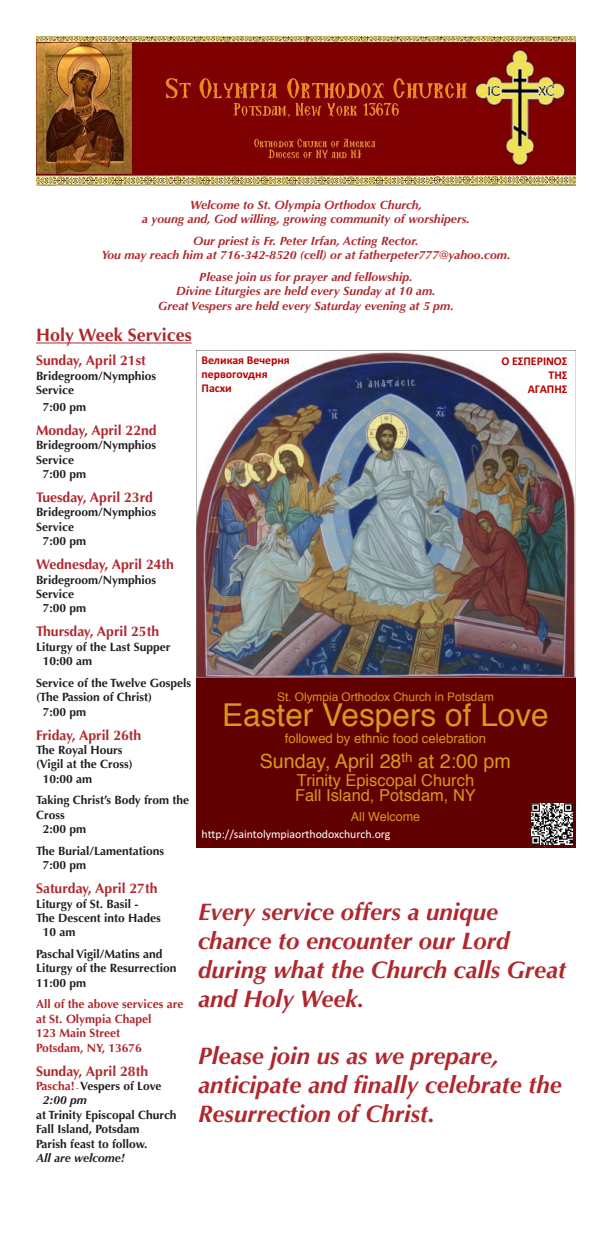
<style>
.page{position:relative;width:612px;height:1260px;background:#fff}
.page>*{position:absolute;margin:0;border:0;box-sizing:border-box;transform-origin:0 0}
.t1{font:31.6px "Helvetica";color:#d9971d}
.t2{font:italic 700 24px/28.8px "Optima";color:#b0282e}
.t3{font:19.7px "Helvetica";color:#d9971d}
.t4{font:700 18px "Optima";color:#b0282e}
.t5{font:16.4px/15.8px "Helvetica";color:#d9971d}
.t6{font:700 14px "Optima";color:#b0282e}
.t7{font:13.2px "Helvetica";color:#d9971d}
.t8{font:12.5px "Helvetica";color:#d9971d}
.t9{font:700 12px/14.4px "Optima";color:#231f20}
.t10{font:italic 700 12px "Optima";color:#b0282e}
.t11{font:700 12px/14.4px "Optima";color:#b0282e}
.t12{font:italic 700 12px "Optima";color:#231f20}
.t13{font:700 11.9px/14.3px "Calibri";letter-spacing:-.005em;color:#b80000;text-align:right}
.t14{font:11.9px "Calibri";color:#fff}
.t15{font:11.9px "Helvetica";letter-spacing:-.005em;color:#d9971d}
.s1{color:#b0282e}
.s2{font-size:6px}
</style>
<div class="page">
<hr style="left:36px;top:343px;width:156px;height:1px;background:#b0282e">
<img style="left:36px;top:36px;width:539px;height:150px">
<div style="left:197px;top:350px;width:379px;height:498px;background:#610000"></div>
<img style="left:197px;top:350px;width:379px;height:328px">
<img style="left:532px;top:803px;width:41px;height:41px">
<p class="t10" style="left:190px;top:198px;width:233px">Welcome to St. Olympia Orthodox Church,</p>
<p class="t10" style="left:142px;top:212px;width:330px">a young and, God willing, growing community of worshipers.</p>
<p class="t10" style="left:193px;top:234px;width:227px">Our priest is Fr. Peter Irfan, Acting Rector.</p>
<p class="t10" style="left:101px;top:248px;width:411px">You may reach him at 716-342-8520 (cell) or at fatherpeter777@yahoo.com.</p>
<p class="t10" style="left:199px;top:270px;width:215px">Please join us for prayer and fellowship.</p>
<p class="t10" style="left:176px;top:284px;width:261px">Divine Liturgies are held every Sunday at 10 am.</p>
<p class="t10" style="left:158px;top:299px;width:297px">Great Vespers are held every Saturday evening at 5 pm.</p>
<p class="t4" style="left:36px;top:325px;width:157px">Holy Week Services</p>
<p class="t6" style="left:36px;top:352px;width:111px">Sunday, April 21st</p>
<p class="t9" style="left:36px;top:368px;width:122px">Bridegroom/Nymphios</p>
<p class="t9" style="left:36px;top:383px;width:40px">Service</p>
<p class="t9" style="left:43px;top:400px;width:45px">7:00 pm</p>
<p class="t6" style="left:36px;top:422px;width:122px">Monday, April 22nd</p>
<p class="t9" style="left:36px;top:438px;width:122px">Bridegroom/Nymphios</p>
<p class="t9" style="left:36px;top:452px;width:40px">Service</p>
<p class="t9" style="left:43px;top:467px;width:45px">7:00 pm</p>
<p class="t6" style="left:36px;top:489px;width:118px">Tuesday, April 23rd</p>
<p class="t9" style="left:36px;top:505px;width:122px">Bridegroom/Nymphios</p>
<p class="t9" style="left:36px;top:520px;width:40px">Service</p>
<p class="t9" style="left:43px;top:534px;width:45px">7:00 pm</p>
<p class="t6" style="left:36px;top:556px;width:140px">Wednesday, April 24th</p>
<p class="t9" style="left:36px;top:572px;width:122px">Bridegroom/Nymphios</p>
<p class="t9" style="left:36px;top:587px;width:40px">Service</p>
<p class="t9" style="left:43px;top:601px;width:45px">7:00 pm</p>
<p class="t6" style="left:36px;top:623px;width:125px">Thursday, April 25th</p>
<p class="t9" style="left:36px;top:640px;width:136px">Liturgy of the Last Supper</p>
<p class="t9" style="left:43px;top:654px;width:51px">10:00 am</p>
<p class="t9" style="left:36px;top:676px;width:157px">Service of the Twelve Gospels (The Passion of Christ)</p>
<p class="t9" style="left:43px;top:704px;width:45px">7:00 pm</p>
<p class="t6" style="left:36px;top:727px;width:107px">Friday, April 26th</p>
<p class="t9" style="left:36px;top:743px;width:88px">The Royal Hours</p>
<p class="t9" style="left:36px;top:757px;width:98px">(Vigil at the Cross)</p>
<p class="t9" style="left:43px;top:772px;width:51px">10:00 am</p>
<p class="t9" style="left:36px;top:793px;width:155px">Taking Christ’s Body from the<br>Cross</p>
<p class="t9" style="left:43px;top:822px;width:45px">2:00 pm</p>
<p class="t9" style="left:36px;top:844px;width:130px">The Burial/Lamentations</p>
<p class="t9" style="left:43px;top:858px;width:45px">7:00 pm</p>
<p class="t6" style="left:36px;top:880px;width:123px">Saturday, April 27th</p>
<p class="t9" style="left:36px;top:896px;width:104px">Liturgy of St. Basil -</p>
<p class="t9" style="left:36px;top:911px;width:126px">The Descent into Hades</p>
<p class="t9" style="left:43px;top:925px;width:34px">10 am</p>
<p class="t9" style="left:36px;top:947px;width:128px">Paschal Vigil/Matins and</p>
<p class="t9" style="left:36px;top:961px;width:142px">Liturgy of the Resurrection</p>
<p class="t9" style="left:36px;top:976px;width:52px">11:00 pm</p>
<p class="t11" style="left:36px;top:997px;width:149px">All of the above services are at St. Olympia Chapel</p>
<p class="t11" style="left:36px;top:1026px;width:86px">123 Main Street</p>
<p class="t11" style="left:36px;top:1040px;width:107px">Potsdam, NY, 13676</p>
<p class="t6" style="left:36px;top:1063px;width:114px">Sunday, April 28th</p>
<p class="t9" style="left:36px;top:1079px;width:127px"><span class="s1">Pascha!</span> <span class="s2">-</span> Vespers of Love</p>
<p class="t12" style="left:43px;top:1093px;width:46px">2:00 pm</p>
<p class="t9" style="left:36px;top:1108px;width:142px">at Trinity Episcopal Church</p>
<p class="t9" style="left:36px;top:1122px;width:105px">Fall Island, Potsdam</p>
<p class="t9" style="left:36px;top:1136px;width:113px">Parish feast to follow.</p>
<p class="t12" style="left:36px;top:1151px;width:90px">All are welcome!</p>
<p class="t13" style="left:202px;top:352px;width:90px;text-align:left">Великая Вечерня первогоvдня<br>Пасхи</p>
<p class="t13" style="left:501px;top:353px;width:68px">Ο ΕΣΠΕΡΙΝΟΣ<br>ΤΗΣ<br>ΑΓΑΠΗΣ</p>
<p class="t15" style="left:277px;top:687px;width:218px">St. Olympia Orthodox Church in Potsdam</p>
<p class="t1" style="left:222px;top:691px;width:328px">Easter Vespers of Love</p>
<p class="t7" style="left:285px;top:728px;width:203px">followed by ethnic food celebration</p>
<p class="t3" style="left:260px;top:746px;width:253px">Sunday, April 28<sup>th</sup> at 2:00 pm</p>
<p class="t5" style="left:295px;top:773px;width:182px">Trinity Episcopal Church<br>Fall Island, Potsdam, NY</p>
<p class="t8" style="left:351px;top:807px;width:71px">All Welcome</p>
<p class="t14" style="left:202px;top:826px;width:190px">http://saintolympiaorthodoxchurch.org</p>
<p class="t2" style="left:198px;top:898px;width:370px">Every service offers a unique chance to encounter our Lord during what the Church calls Great and Holy Week.</p>
<p class="t2" style="left:198px;top:1042px;width:302px">Please join us as we prepare,</p>
<p class="t2" style="left:198px;top:1071px;width:365px">anticipate and finally celebrate the<br>Resurrection of Christ.</p>
</div>
